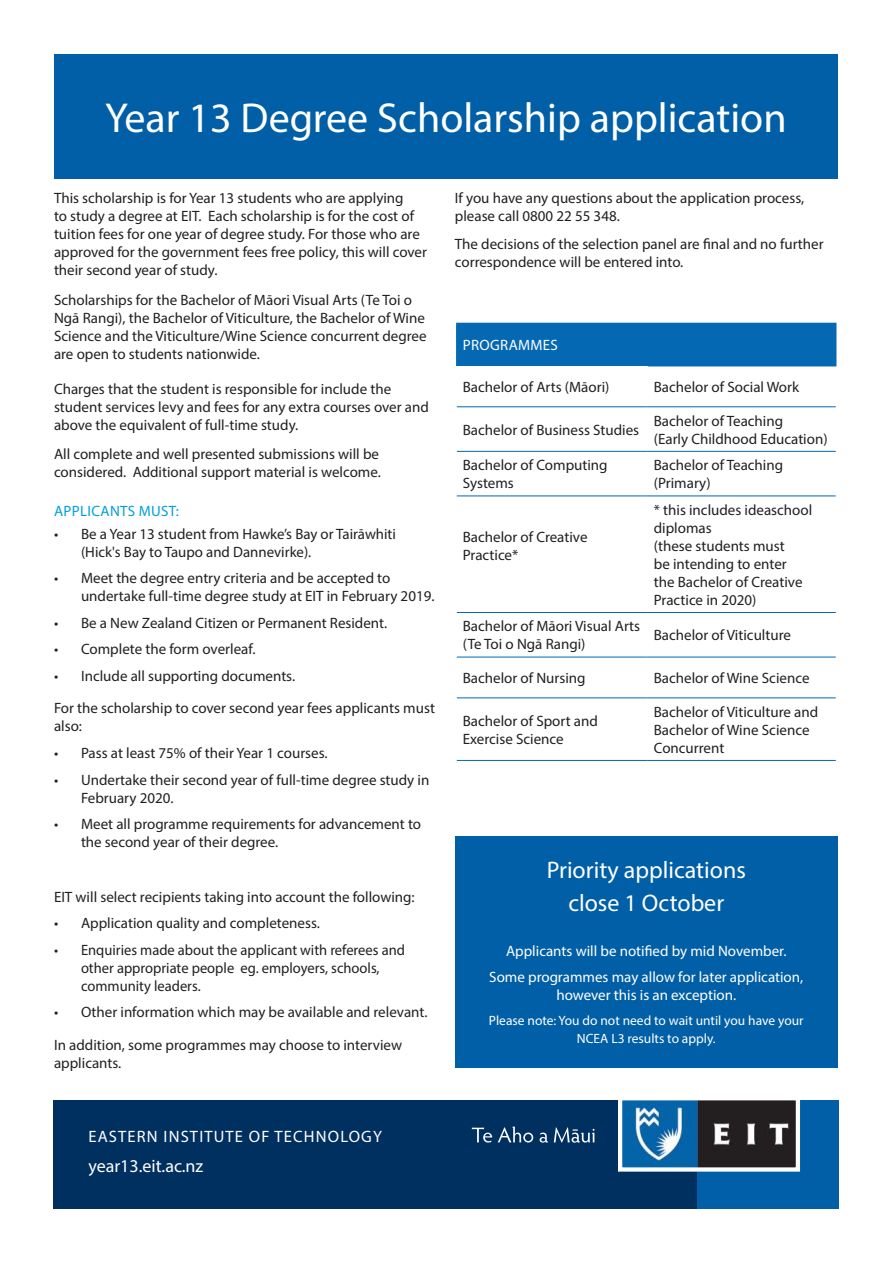
<style>
.page{position:relative;width:893px;height:1263px;background:#fff}
.page>*{position:absolute;margin:0;border:0;box-sizing:border-box;transform-origin:0 0}
.t1{font:42px "Myriad Pro";color:#fff}
.t2{font:24px/32.4px "Myriad Pro";color:#fff;text-align:center}
.t3{font:18px "Myriad Pro";color:#fff}
.t4{font:16.5px "Myriad Pro";letter-spacing:.07em;color:#fff}
.t5{font:15px/18px "Myriad Pro";color:#231f20}
.t6{font:15px/26.5px "Myriad Pro";color:#fff;text-align:center}
.t7{font:15px "Myriad Pro";letter-spacing:.02em;color:#009fda}
.t8{font:15px "Myriad Pro";letter-spacing:.02em;color:#fff}
.t9{font:13.5px/18px "Myriad Pro";color:#fff;text-align:center}
</style>
<div class="page">
<div style="left:457px;top:323px;width:379px;height:43px;background:#0468b3"></div>
<hr style="left:456px;top:323px;width:192px;height:1px;background:#0468b3">
<hr style="left:456px;top:324px;width:2px;height:42px;background:#0468b3">
<hr style="left:457px;top:406px;width:191px;height:1px;background:#0468b3">
<hr style="left:457px;top:451px;width:191px;height:1px;background:#0468b3">
<hr style="left:457px;top:495px;width:191px;height:1px;background:#0468b3">
<hr style="left:457px;top:612px;width:191px;height:1px;background:#0468b3">
<hr style="left:457px;top:657px;width:191px;height:1px;background:#0468b3">
<hr style="left:457px;top:697px;width:191px;height:1px;background:#0468b3">
<hr style="left:457px;top:760px;width:191px;height:1px;background:#0468b3">
<hr style="left:648px;top:366px;width:188px;height:1px;background:#0468b3">
<hr style="left:648px;top:406px;width:188px;height:1px;background:#0468b3">
<hr style="left:648px;top:451px;width:188px;height:1px;background:#0468b3">
<hr style="left:648px;top:495px;width:188px;height:1px;background:#0468b3">
<hr style="left:648px;top:612px;width:188px;height:1px;background:#0468b3">
<hr style="left:648px;top:657px;width:188px;height:1px;background:#0468b3">
<hr style="left:648px;top:697px;width:188px;height:1px;background:#0468b3">
<hr style="left:648px;top:760px;width:188px;height:1px;background:#0468b3">
<div style="left:54px;top:54px;width:784px;height:125px;background:#005fa6"></div>
<div style="left:53px;top:1100px;width:660px;height:109px;background:#003060"></div>
<div style="left:697px;top:1100px;width:142px;height:109px;background:#005fa6"></div>
<img style="left:623px;top:1101px;width:172px;height:65px">
<div style="left:618px;top:1096px;width:182px;height:75px;border:4px solid #fff"></div>
<svg style="left:472px;top:1126px;width:123px;height:16px"></svg>
<div style="left:455px;top:836px;width:383px;height:231px;background:#005fa6"></div>
<h1 class="t1" style="left:105px;top:102px;width:683px">Year 13 Degree Scholarship application</h1>
<p class="t5" style="left:54px;top:190px;width:374px">This scholarship is for Year 13 students who are applying<br>to study a degree at EIT. Each scholarship is for the cost of tuition fees for one year of degree study. For those who are approved for the government fees free policy, this will cover their second year of study.</p>
<p class="t5" style="left:54px;top:293px;width:374px">Scholarships for the Bachelor of Māori Visual Arts (Te Toi o Ngā Rangi), the Bachelor of Viticulture, the Bachelor of Wine Science and the Viticulture/Wine Science concurrent degree are open to students nationwide.</p>
<p class="t5" style="left:54px;top:382px;width:376px">Charges that the student is responsible for include the student services levy and fees for any extra courses over and above the equivalent of full-time study.</p>
<p class="t5" style="left:54px;top:446px;width:328px">All complete and well presented submissions will be considered. Additional support material is welcome.</p>
<p class="t7" style="left:54px;top:505px;width:126px">APPLICANTS MUST:</p>
<p class="t5" style="left:81px;top:526px;width:317px;text-indent:-27px">• Be a Year 13 student from Hawke’s Bay or Tairāwhiti (Hick's Bay to Taupo and Dannevirke).</p>
<p class="t5" style="left:81px;top:570px;width:355px;text-indent:-27px">• Meet the degree entry criteria and be accepted to undertake full-time degree study at EIT in February 2019.</p>
<p class="t5" style="left:54px;top:615px;width:335px">• Be a New Zealand Citizen or Permanent Resident.</p>
<p class="t5" style="left:54px;top:641px;width:203px">• Complete the form overleaf.</p>
<p class="t5" style="left:54px;top:660px;width:382px;line-height:32.8px">• Include all supporting documents.<br>For the scholarship to cover second year fees applicants must</p>
<p class="t5" style="left:54px;top:719px;width:30px">also:</p>
<p class="t5" style="left:54px;top:745px;width:275px">• Pass at least 75% of their Year 1 courses.</p>
<p class="t5" style="left:81px;top:772px;width:350px;text-indent:-27px">• Undertake their second year of full-time degree study in<br>February 2020.</p>
<p class="t5" style="left:81px;top:816px;width:342px;text-indent:-27px">• Meet all programme requirements for advancement to the second year of their degree.</p>
<p class="t5" style="left:54px;top:889px;width:362px">EIT will select recipients taking into account the following:</p>
<p class="t5" style="left:54px;top:915px;width:267px">• Application quality and completeness.</p>
<p class="t5" style="left:81px;top:942px;width:325px;text-indent:-27px">• Enquiries made about the applicant with referees and other appropriate people eg. employers, schools, community leaders.</p>
<p class="t5" style="left:54px;top:997px;width:375px;line-height:32.8px">• Other information which may be available and relevant.<br>In addition, some programmes may choose to interview</p>
<p class="t5" style="left:54px;top:1055px;width:69px">applicants.</p>
<p class="t5" style="left:455px;top:190px;width:351px">If you have any questions about the application process, please call 0800 22 55 348.</p>
<p class="t5" style="left:455px;top:236px;width:370px">The decisions of the selection panel are final and no further correspondence will be entered into.</p>
<p class="t8" style="left:463px;top:339px;width:96px">PROGRAMMES</p>
<p class="t5" style="left:463px;top:379px;width:148px">Bachelor of Arts (Māori)</p>
<p class="t5" style="left:654px;top:379px;width:147px">Bachelor of Social Work</p>
<p class="t5" style="left:463px;top:422px;width:178px">Bachelor of Business Studies</p>
<p class="t5" style="left:654px;top:413px;width:175px">Bachelor of Teaching<br>(Early Childhood Education)</p>
<p class="t5" style="left:463px;top:457px;width:146px">Bachelor of Computing<br>Systems</p>
<p class="t5" style="left:654px;top:457px;width:131px">Bachelor of Teaching (Primary)</p>
<p class="t5" style="left:463px;top:529px;width:126px">Bachelor of Creative<br>Practice*</p>
<p class="t5" style="left:654px;top:502px;width:160px">* this includes ideaschool diplomas<br>(these students must<br>be intending to enter<br>the Bachelor of Creative<br>Practice in 2020)</p>
<p class="t5" style="left:463px;top:619px;width:179px">Bachelor of Māori Visual Arts (Te Toi o Ngā Rangi)</p>
<p class="t5" style="left:654px;top:628px;width:139px">Bachelor of Viticulture</p>
<p class="t5" style="left:463px;top:670px;width:124px">Bachelor of Nursing</p>
<p class="t5" style="left:654px;top:670px;width:157px">Bachelor of Wine Science</p>
<p class="t5" style="left:463px;top:713px;width:137px">Bachelor of Sport and<br>Exercise Science</p>
<p class="t5" style="left:654px;top:704px;width:166px">Bachelor of Viticulture and<br>Bachelor of Wine Science<br>Concurrent</p>
<h2 class="t2" style="left:547px;top:856px;width:201px">Priority applications close 1 October</h2>
<p class="t6" style="left:489px;top:939px;width:316px">Applicants will be notified by mid November.<br>Some programmes may allow for later application,</p>
<p class="t6" style="left:556px;top:983px;width:181px">however this is an exception.</p>
<p class="t9" style="left:489px;top:1012px;width:316px">Please note: You do not need to wait until you have your<br>NCEA L3 results to apply.</p>
<p class="t4" style="left:88px;top:1130px;width:295px">EASTERN INSTITUTE OF TECHNOLOGY</p>
<p class="t3" style="left:88px;top:1159px;width:116px">year13.eit.ac.nz</p>
</div>
